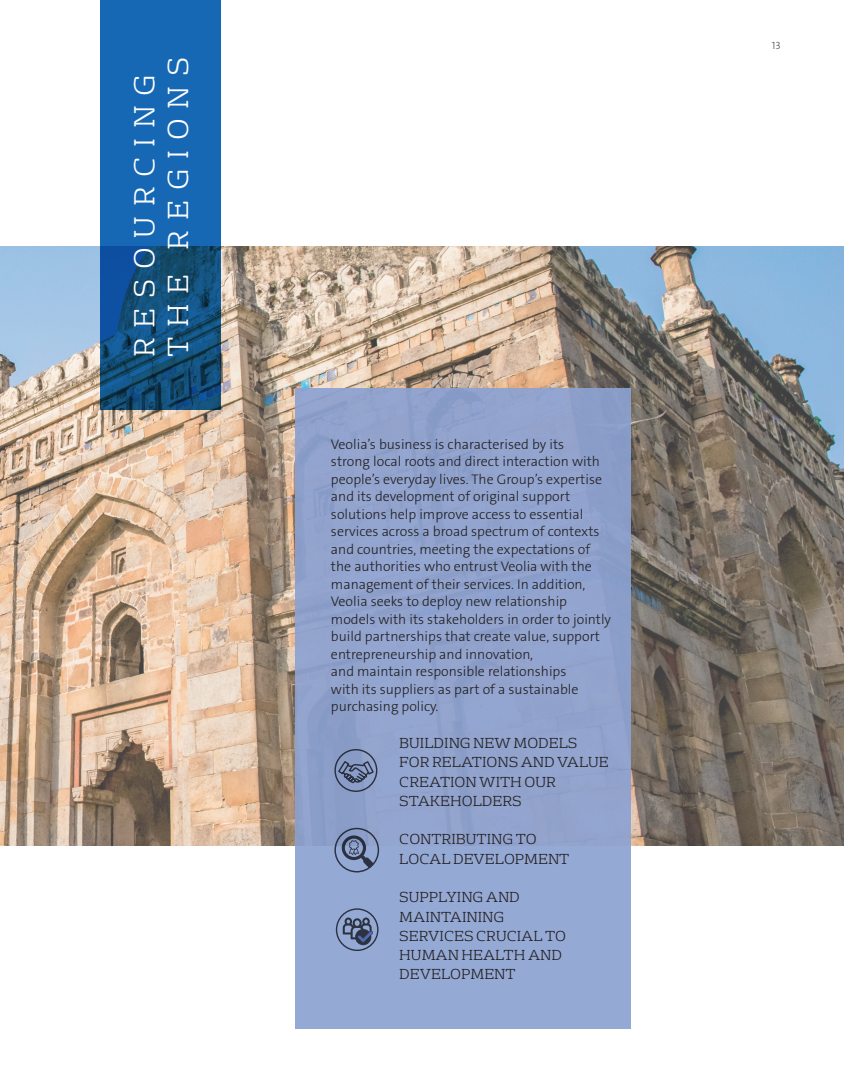
<style>
.page{position:relative;width:844px;height:1092px;background:#fff}
.page>*{position:absolute;margin:0;border:0;box-sizing:border-box;transform-origin:0 0}
.t1{font:300 28px/33.6px "FS Rufus";letter-spacing:.35em;color:#fff}
.t2{font:14px/17.5px "The Sans Veolia W3 Lig";color:#231f20}
.t3{font:300 14px/19.2px "FS Rufus";color:#231f20}
.t4{font:10.5px "The Sans Veolia W3 Lig";color:#4b4c4d}
</style>
<div class="page">
<img style="left:0;top:246px;width:843px;height:599px">
<svg style="left:100px;top:0;width:121px;height:409px;background:#145d9d"></svg>
<div style="left:295px;top:389px;width:336px;height:639px;background:#93a5cf"></div>
<svg style="left:334px;top:749px;width:43px;height:42px"></svg>
<svg style="left:334px;top:827px;width:45px;height:45px"></svg>
<svg style="left:336px;top:908px;width:42px;height:42px"></svg>
<h1 class="t1" style="left:125px;top:357px;width:302px;rotate:-90deg">RESOURCING<br>THE REGIONS</h1>
<p class="t2" style="left:331px;top:435px;width:281px">Veolia’s business is characterised by its<br>strong local roots and direct interaction with people’s everyday lives. The Group’s expertise and its development of original support solutions help improve access to essential services across a broad spectrum of contexts and countries, meeting the expectations of the authorities who entrust Veolia with the management of their services. In addition, Veolia seeks to deploy new relationship models with its stakeholders in order to jointly build partnerships that create value, support entrepreneurship and innovation,<br>and maintain responsible relationships<br>with its suppliers as part of a sustainable purchasing policy.</p>
<p class="t3" style="left:399px;top:732px;width:211px">BUILDING NEW MODELS<br>FOR RELATIONS AND VALUE<br>CREATION WITH OUR<br>STAKEHOLDERS</p>
<p class="t3" style="left:399px;top:828px;width:172px">CONTRIBUTING TO<br>LOCAL DEVELOPMENT</p>
<p class="t3" style="left:399px;top:886px;width:168px">SUPPLYING AND<br>MAINTAINING<br>SERVICES CRUCIAL TO<br>HUMAN HEALTH AND<br>DEVELOPMENT</p>
<p class="t4" style="left:771px;top:39px;width:10px">13</p>
</div>
